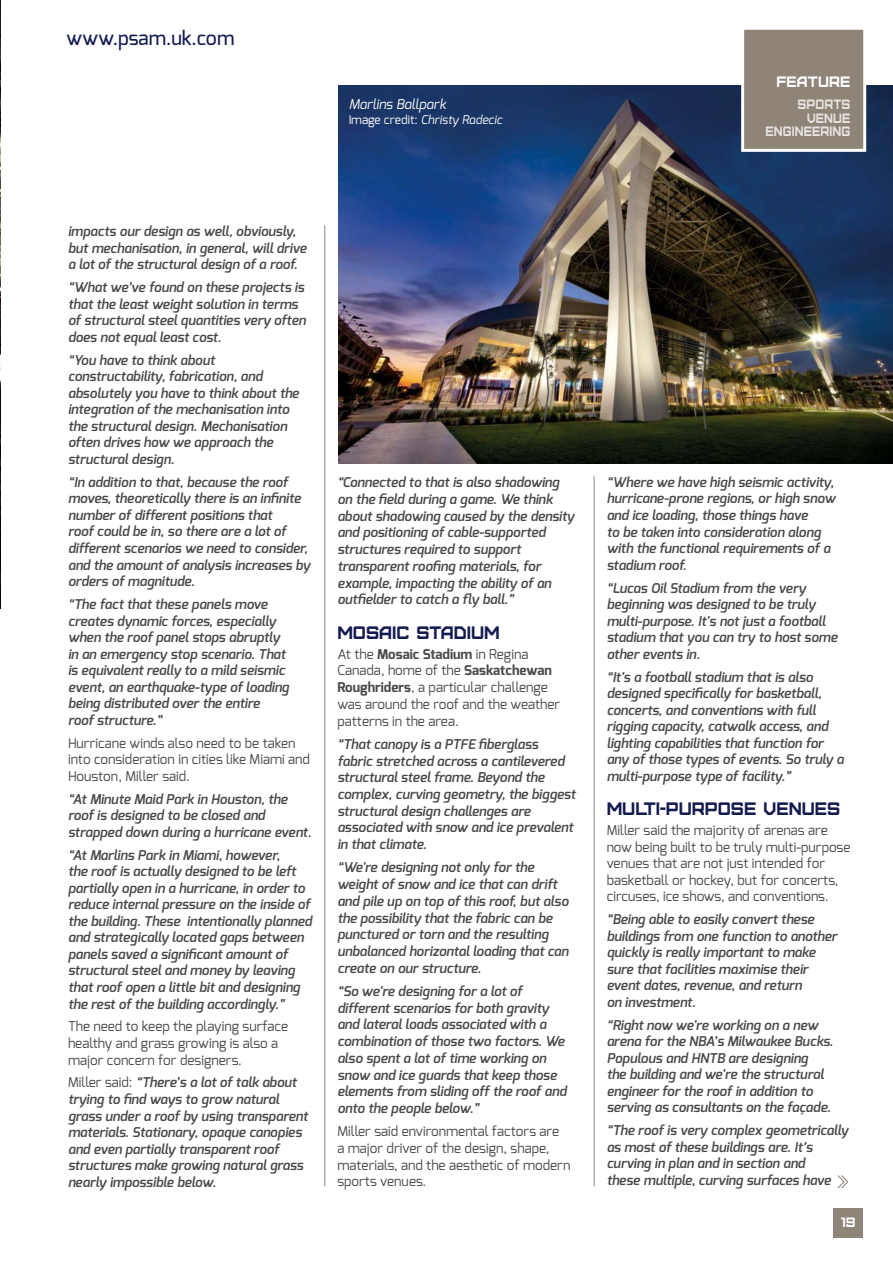
<style>
.page{position:relative;width:893px;height:1263px;background:#fff}
.page>*{position:absolute;margin:0;border:0;box-sizing:border-box;transform-origin:0 0}
.t1{font:500 19.5px "Exo";color:#141b51}
.t2{font:18px "Furore";color:#141b51}
.t3{font:15px "Furore";letter-spacing:.01em;color:#fff}
.t4{font:italic 600 13.5px/16.5px "Exo";color:#484847}
.t5{font:13.5px/16.5px "Exo";color:#484847}
.t6{font:13.5px/13.5px "Furore";letter-spacing:.01em;color:#e6e3e0;text-align:right;scale:.9 1}
.t7{font:italic 13.5px "Exo";color:#fff}
.t8{font:13.5px "Furore";color:#fff}
.t9{font:italic 12px "Exo";color:#fff}
.s1{font-style:normal}
.s2{font-weight:400;font-style:normal}
.s3{font-weight:700}
</style>
<div class="page">
<img style="left:0;top:1px;width:1px;height:608px">
<img style="left:339px;top:85px;width:554px;height:378px">
<div style="left:833px;top:1208px;width:30px;height:29px;background:#8e8478"></div>
<svg style="left:740px;top:29px;width:128px;height:124px;background:#958c82"></svg>
<hr style="left:324px;top:225px;width:1px;height:961px;background:#868786">
<hr style="left:594px;top:476px;width:1px;height:710px;background:#868786">
<svg style="left:837px;top:1175px;width:12px;height:14px"></svg>
<h1 class="t1" style="left:67px;top:26px;width:169px">www.psam.uk.com</h1>
<p class="t7" style="left:349px;top:95px;width:99px">Marlins Ballpark</p>
<p class="t9" style="left:349px;top:112px;width:155px"><span class="s1">Image credit:</span> Christy Radecic</p>
<p class="t3" style="left:776px;top:72px;width:76px">FEATURE</p>
<p class="t6" style="left:765px;top:97px;width:96px">SPORTS<br>VENUE<br>ENGINEERING</p>
<p class="t4" style="left:68px;top:223px;width:240px">impacts our design as well, obviously, but mechanisation, in general, will drive a lot of the structural design of a roof.</p>
<p class="t4" style="left:68px;top:279px;width:239px">“What we’ve found on these projects is that the least weight solution in terms of structural steel quantities very often does not equal least cost.</p>
<p class="t4" style="left:68px;top:352px;width:233px">“You have to think about constructability, fabrication, and absolutely you have to think about the integration of the mechanisation into the structural design. Mechanisation often drives how we approach the structural design.</p>
<p class="t4" style="left:68px;top:474px;width:244px">“In addition to that, because the roof moves, theoretically there is an infinite number of different positions that<br>roof could be in, so there are a lot of different scenarios we need to consider, and the amount of analysis increases by orders of magnitude.</p>
<p class="t4" style="left:68px;top:596px;width:223px">“The fact that these panels move creates dynamic forces, especially when the roof panel stops abruptly in an emergency stop scenario. That is equivalent really to a mild seismic event, an earthquake-type of loading being distributed over the entire<br>roof structure.”</p>
<p class="t5" style="left:68px;top:734px;width:243px">Hurricane winds also need to be taken into consideration in cities like Miami and<br>Houston, Miller said.</p>
<p class="t4" style="left:68px;top:790px;width:245px">“At Minute Maid Park in Houston, the roof is designed to be closed and strapped down during a hurricane event.</p>
<p class="t4" style="left:68px;top:846px;width:245px">“At Marlins Park in Miami, however,<br>the roof is actually designed to be left partially open in a hurricane, in order to reduce internal pressure on the inside of the building. These intentionally planned and strategically located gaps between panels saved a significant amount of structural steel and money by leaving that roof open a little bit and designing the rest of the building accordingly.”</p>
<p class="t5" style="left:68px;top:1018px;width:222px">The need to keep the playing surface healthy and grass growing is also a major concern for designers.</p>
<p class="t4" style="left:68px;top:1074px;width:241px"><span class="s2">Miller said:</span> “There’s a lot of talk about trying to find ways to grow natural grass under a roof by using transparent materials. Stationary, opaque canopies and even partially transparent roof structures make growing natural grass nearly impossible below.</p>
<p class="t4" style="left:337px;top:474px;width:239px">“Connected to that is also shadowing on the field during a game. We think about shadowing caused by the density and positioning of cable-supported structures required to support transparent roofing materials, for example, impacting the ability of an outfielder to catch a fly ball.”</p>
<h2 class="t2" style="left:337px;top:621px;width:164px">MOSAIC STADIUM</h2>
<p class="t5" style="left:337px;top:645px;width:224px">At the <span class="s3">Mosaic Stadium</span> in Regina<br>Canada, home of the <span class="s3">Saskatchewan<br>Roughriders</span>, a particular challenge was around the roof and the weather patterns in the area.</p>
<p class="t4" style="left:337px;top:735px;width:240px">“That canopy is a PTFE fiberglass fabric stretched across a cantilevered structural steel frame. Beyond the complex, curving geometry, the biggest structural design challenges are associated with snow and ice prevalent in that climate.</p>
<p class="t4" style="left:337px;top:859px;width:233px">“We're designing not only for the weight of snow and ice that can drift and pile up on top of this roof, but also the possibility that the fabric can be punctured or torn and the resulting unbalanced horizontal loading that can create on our structure.</p>
<p class="t4" style="left:337px;top:983px;width:231px">“So we're designing for a lot of different scenarios for both gravity and lateral loads associated with a combination of those two factors. We also spent a lot of time working on snow and ice guards that keep those elements from sliding off the roof and onto the people below.”</p>
<p class="t5" style="left:337px;top:1123px;width:234px">Miller said environmental factors are<br>a major driver of the design, shape, materials, and the aesthetic of modern sports venues.</p>
<p class="t4" style="left:607px;top:474px;width:230px">“Where we have high seismic activity, hurricane-prone regions, or high snow and ice loading, those things have<br>to be taken into consideration along with the functional requirements of a stadium roof.</p>
<p class="t4" style="left:607px;top:579px;width:232px">“Lucas Oil Stadium from the very beginning was designed to be truly multi-purpose. It's not just a football stadium that you can try to host some other events in.</p>
<p class="t4" style="left:607px;top:668px;width:239px">“It's a football stadium that is also designed specifically for basketball, concerts, and conventions with full rigging capacity, catwalk access, and lighting capabilities that function for any of those types of events. So truly a multi-purpose type of facility.”</p>
<h2 class="t2" style="left:607px;top:798px;width:235px">MULTI-PURPOSE VENUES</h2>
<p class="t5" style="left:607px;top:822px;width:245px">Miller said the majority of arenas are now being built to be truly multi-purpose venues that are not just intended for basketball or hockey, but for concerts, circuses, ice shows, and conventions.</p>
<p class="t4" style="left:607px;top:911px;width:232px">“Being able to easily convert these buildings from one function to another quickly is really important to make sure that facilities maximise their event dates, revenue, and return<br>on investment.</p>
<p class="t4" style="left:607px;top:1016px;width:228px">“Right now we're working on a new arena for the NBA’s Milwaukee Bucks.<br>Populous and HNTB are designing<br>the building and we're the structural engineer for the roof in addition to serving as consultants on the façade.</p>
<p class="t4" style="left:607px;top:1122px;width:243px">“The roof is very complex geometrically as most of these buildings are. It’s curving in plan and in section and<br>these multiple, curving surfaces have</p>
<p class="t8" style="left:841px;top:1214px;width:16px">19</p>
</div>
